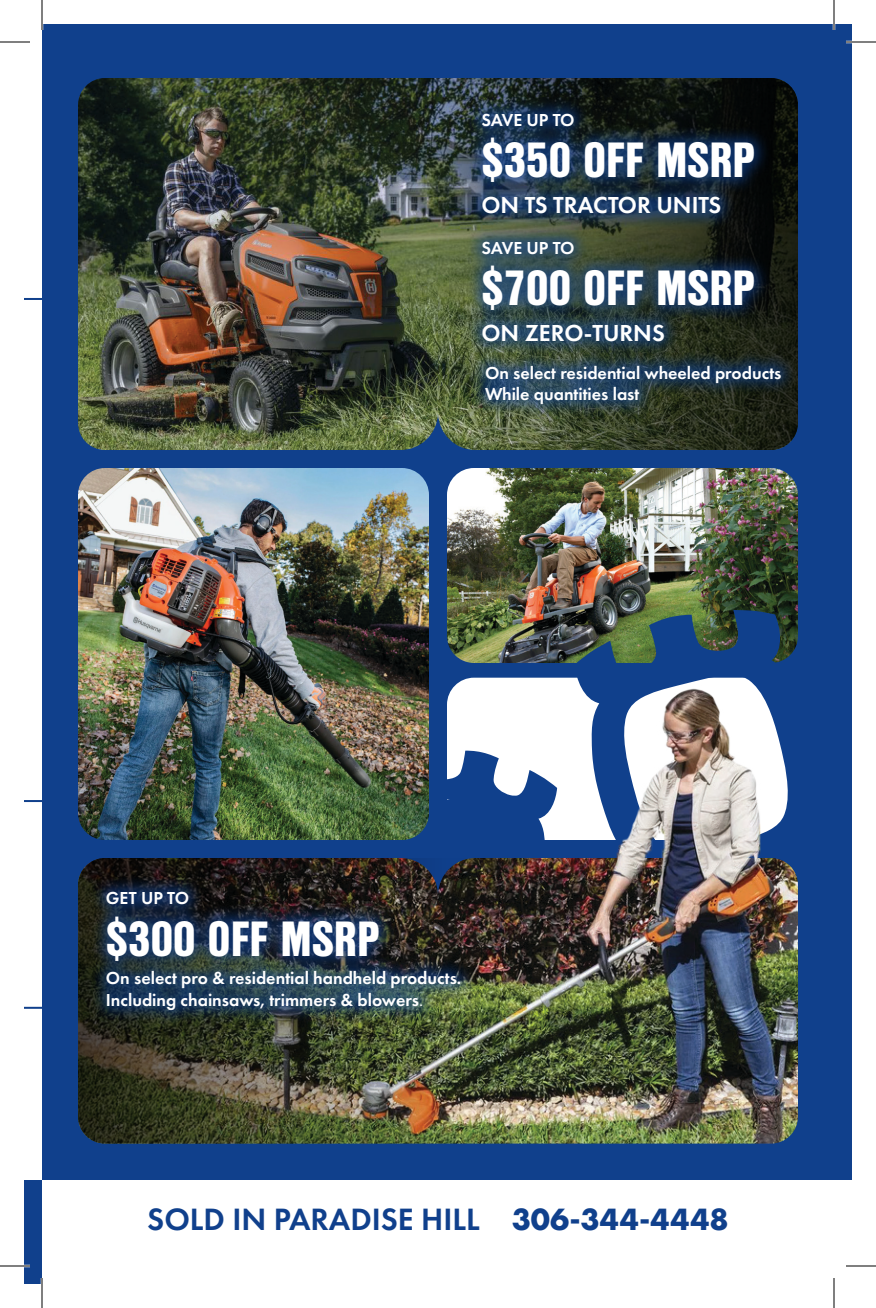
<style>
.page{position:relative;width:876px;height:1308px;background:#fff}
.page>*{position:absolute;margin:0;border:0;box-sizing:border-box;transform-origin:0 0}
.Body_2{font:900 48px "Nimbus San Con L";color:#fff}
.Price_small{font:600 32px "Futura PT";color:#10408c}
.Body_2-2{font:600 24px "Futura PT";color:#fff}
.Body_2-3{font:600 18px "Futura PT";color:#fff}
.s1{font-weight:400}
.s2{font-weight:700}
</style>
<div class="page">
<div style="left:42px;top:24px;width:810px;height:1260px;background:#10408c"></div>
<img style="left:447px;top:468px;width:351px;height:195px">
<img style="left:575px;top:610px;width:223px;height:68px">
<img style="left:78px;top:78px;width:720px;height:372px;border-radius:27px">
<div style="left:465px;top:97px;width:306px;height:134px;background:#10408c;opacity:.7"></div>
<div style="left:468px;top:348px;width:329px;height:73px;background:#10408c;opacity:.7"></div>
<div style="left:42px;top:1180px;width:810px;height:104px;background:#fff"></div>
<img style="left:447px;top:678px;width:351px;height:202px">
<svg style="left:447px;top:748px;width:110px;height:110px"></svg>
<svg style="left:400px;top:414px;width:76px;height:72px"></svg>
<div style="left:465px;top:224px;width:306px;height:134px;background:#10408c;opacity:.7"></div>
<img style="left:78px;top:858px;width:720px;height:286px;border-radius:27px">
<div style="left:90px;top:875px;width:387px;height:152px;background:#10408c;opacity:.7"></div>
<img style="left:78px;top:468px;width:351px;height:372px">
<div style="left:438px;top:800px;width:94px;height:54px;background:#10408c"></div>
<hr style="left:24px;top:800px;width:22px;height:2px;background:#10408c">
<hr style="left:24px;top:298px;width:22px;height:2px;background:#10408c">
<hr style="left:24px;top:1007px;width:22px;height:2px;background:#10408c">
<div style="left:24px;top:1180px;width:18px;height:104px;background:#10408c"></div>
<hr style="left:846px;top:41px;width:30px;height:2px;background:#fff">
<hr style="left:0;top:1265px;width:30px;height:2px;background:#fff">
<hr style="left:41px;top:1278px;width:2px;height:30px;background:#fff">
<hr style="left:833px;top:0;width:2px;height:30px;background:#fff">
<hr style="left:0;top:42px;width:30px;height:1px;background:#000">
<hr style="left:846px;top:42px;width:30px;height:1px;background:#000">
<hr style="left:0;top:1266px;width:30px;height:1px;background:#000">
<hr style="left:846px;top:1266px;width:30px;height:1px;background:#000">
<hr style="left:42px;top:0;width:1px;height:30px;background:#000">
<hr style="left:42px;top:1278px;width:1px;height:30px;background:#000">
<hr style="left:834px;top:0;width:1px;height:30px;background:#000">
<hr style="left:834px;top:1278px;width:1px;height:30px;background:#000">
<p class="Body_2-3" style="left:481px;top:109px;width:95px">SAVE UP TO</p>
<p class="Body_2" style="left:481px;top:124px;width:275px">$350 OFF MSRP</p>
<p class="Body_2-2" style="left:481px;top:190px;width:241px">ON TS TRACTOR UNITS</p>
<p class="Body_2-3" style="left:481px;top:237px;width:95px">SAVE UP TO</p>
<p class="Body_2" style="left:481px;top:252px;width:275px">$700 OFF MSRP</p>
<p class="Body_2-2" style="left:481px;top:318px;width:185px">ON ZERO-TURNS</p>
<p class="Body_2-3" style="left:485px;top:361px;width:298px">On select residential wheeled products</p>
<p class="Body_2-3" style="left:485px;top:383px;width:156px">While quantities last</p>
<p class="Body_2-3" style="left:106px;top:887px;width:85px">GET UP TO</p>
<p class="Body_2" style="left:106px;top:902px;width:275px">$300 OFF MSRP</p>
<p class="Body_2-3" style="left:106px;top:967px;width:357px">On select pro &amp; residential handheld products.</p>
<p class="Body_2-3" style="left:106px;top:989px;width:319px">Including chainsaws, trimmers &amp; blowers<span class="s1">.</span></p>
<p class="Price_small" style="left:147px;top:1199px;width:583px">SOLD IN PARADISE HILL <span class="s2">306-344-4448</span></p>
</div>
